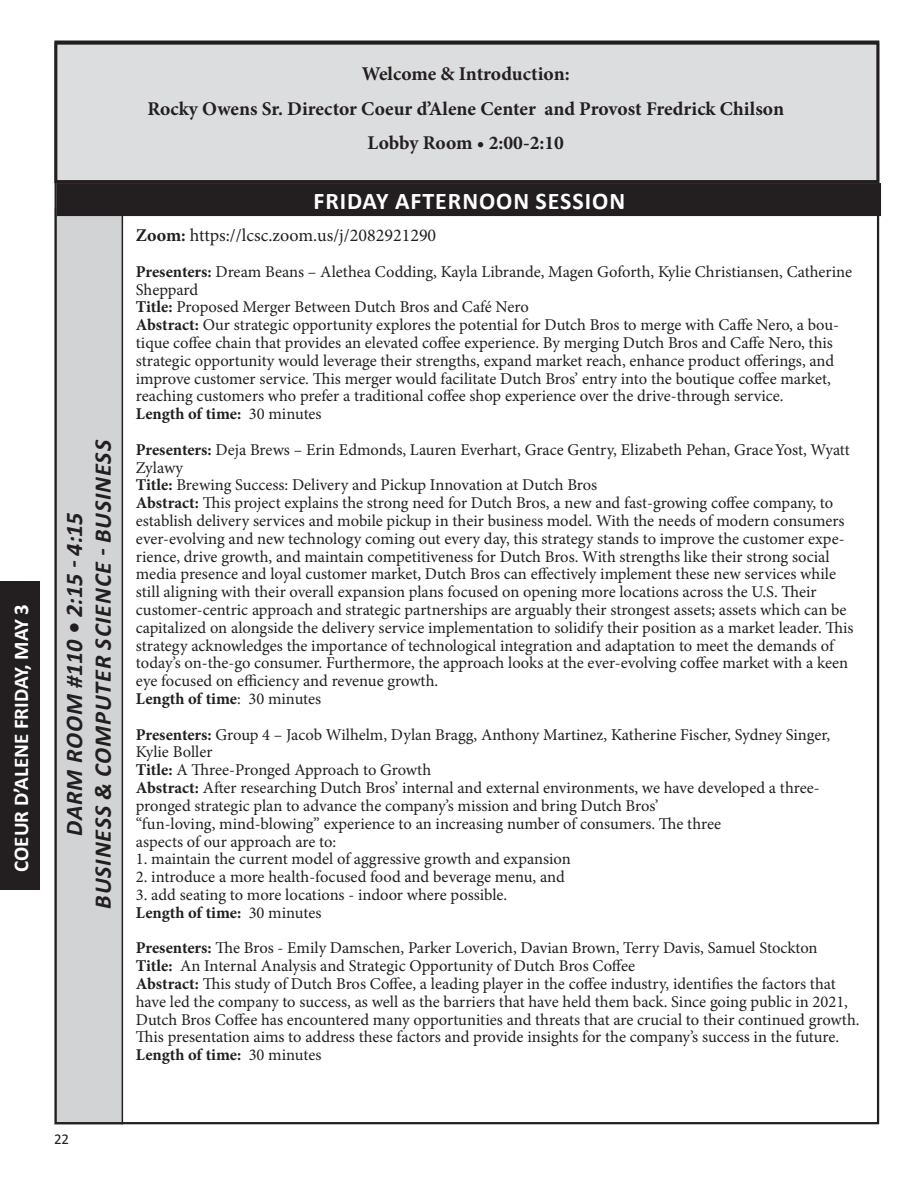
<style>
.page{position:relative;width:918px;height:1188px;background:#fff}
.page>*{position:absolute;margin:0;border:0;box-sizing:border-box;transform-origin:0 0}
.t1{font:italic 700 24px "Calibri";letter-spacing:.03em;color:#231f20}
.t2{font:700 24px "Calibri";letter-spacing:.04em;color:#fff}
.t3{font:700 21px "Calibri";color:#fff}
.t4{font:700 19.5px "Minion Pro";color:#231f20}
.t5{font:18px "Minion Pro";color:#231f20}
.t6{font:16.5px/17.9px "Minion Pro";color:#231f20}
.t7{font:700 16.5px "Minion Pro";color:#231f20}
.t8{font:15px "Calibri";color:#231f20}
.s1{font-weight:700}
.s2{font-weight:400}
</style>
<div class="page">
<div style="left:0;top:581px;width:40px;height:309px;background:#231f20"></div>
<div style="left:54px;top:208px;width:68px;height:916px;background:#d1d3d4"></div>
<hr style="left:122px;top:189px;width:1px;height:935px;background:#231f20">
<div style="left:56px;top:42px;width:822px;height:140px;background:#dcddde"></div>
<div style="left:54px;top:40px;width:825px;height:143px;border:3px solid #231f20"></div>
<div style="left:58px;top:185px;width:822px;height:30px;background:#231f20"></div>
<svg style="left:880px;top:186px;width:1px;height:27px"></svg>
<hr style="left:57px;top:183px;width:824px;height:3px;background:#231f20">
<hr style="left:57px;top:186px;width:3px;height:27px;background:#231f20">
<hr style="left:57px;top:213px;width:824px;height:3px;background:#231f20">
<p class="t3" style="left:8px;top:872px;width:269px;rotate:-90deg">COEUR D’ALENE FRIDAY, MAY 3</p>
<p class="t1" style="left:59px;top:836px;width:325px;rotate:-90deg">DARM ROOM #110 • 2:15 - 4:15</p>
<p class="t1" style="left:88px;top:909px;width:470px;rotate:-90deg">BUSINESS &amp; COMPUTER SCIENCE - BUSINESS</p>
<p class="t4" style="left:362px;top:60px;width:209px">Welcome &amp; Introduction:</p>
<p class="t4" style="left:147px;top:95px;width:638px">Rocky Owens Sr. Director Coeur d’Alene Center and Provost Fredrick Chilson</p>
<p class="t4" style="left:368px;top:129px;width:198px">Lobby Room • 2:00-2:10</p>
<p class="t2" style="left:313px;top:185px;width:313px">FRIDAY AFTERNOON SESSION</p>
<p class="t5" style="left:136px;top:223px;width:302px"><span class="s1">Zoom:</span> https://lcsc.zoom.us/j/2082921290</p>
<p class="t6" style="left:136px;top:263px;width:718px"><span class="s1">Presenters:</span> Dream Beans – Alethea Codding, Kayla Librande, Magen Goforth, Kylie Christiansen, Catherine<br>Sheppard</p>
<p class="t6" style="left:136px;top:298px;width:394px"><span class="s1">Title:</span> Proposed Merger Between Dutch Bros and Café Nero</p>
<p class="t6" style="left:136px;top:316px;width:705px"><span class="s1">Abstract:</span> Our strategic opportunity explores the potential for Dutch Bros to merge with Caffe Nero, a bou&shy;tique coffee chain that provides an elevated coffee experience. By merging Dutch Bros and Caffe Nero, this strategic opportunity would leverage their strengths, expand market reach, enhance product offerings, and improve customer service. This merger would facilitate Dutch Bros’ entry into the boutique coffee market, reaching customers who prefer a traditional coffee shop experience over the drive-through service.</p>
<p class="t7" style="left:136px;top:402px;width:187px">Length of time: <span class="s2">30 minutes</span></p>
<p class="t6" style="left:136px;top:441px;width:715px"><span class="s1">Presenters:</span> Deja Brews – Erin Edmonds, Lauren Everhart, Grace Gentry, Elizabeth Pehan, Grace Yost, Wyatt<br>Zylawy</p>
<p class="t6" style="left:136px;top:476px;width:463px"><span class="s1">Title:</span> Brewing Success: Delivery and Pickup Innovation at Dutch Bros</p>
<p class="t6" style="left:136px;top:494px;width:719px"><span class="s1">Abstract:</span> This project explains the strong need for Dutch Bros, a new and fast-growing coffee company, to establish delivery services and mobile pickup in their business model. With the needs of modern consumers ever-evolving and new technology coming out every day, this strategy stands to improve the customer expe&shy;rience, drive growth, and maintain competitiveness for Dutch Bros. With strengths like their strong social media presence and loyal customer market, Dutch Bros can effectively implement these new services while still aligning with their overall expansion plans focused on opening more locations across the U.S. Their customer-centric approach and strategic partnerships are arguably their strongest assets; assets which can be capitalized on alongside the delivery service implementation to solidify their position as a market leader. This strategy acknowledges the importance of technological integration and adaptation to meet the demands of today’s on-the-go consumer. Furthermore, the approach looks at the ever-evolving coffee market with a keen eye focused on efficiency and revenue growth.</p>
<p class="t7" style="left:136px;top:687px;width:187px">Length of time<span class="s2">: 30 minutes</span></p>
<p class="t6" style="left:136px;top:726px;width:696px"><span class="s1">Presenters:</span> Group 4 – Jacob Wilhelm, Dylan Bragg, Anthony Martinez, Katherine Fischer, Sydney Singer,<br>Kylie Boller</p>
<p class="t6" style="left:136px;top:761px;width:297px"><span class="s1">Title:</span> A Three-Pronged Approach to Growth</p>
<p class="t6" style="left:136px;top:779px;width:685px"><span class="s1">Abstract:</span> After researching Dutch Bros’ internal and external environments, we have developed a three&shy;pronged strategic plan to advance the company’s mission and bring Dutch Bros’</p>
<p class="t6" style="left:136px;top:815px;width:587px">“fun-loving, mind-blowing” experience to an increasing number of consumers. The three</p>
<p class="t6" style="left:136px;top:832px;width:202px">aspects of our approach are to:</p>
<p class="t6" style="left:136px;top:850px;width:436px">1. maintain the current model of aggressive growth and expansion</p>
<p class="t6" style="left:136px;top:868px;width:431px">2. introduce a more health-focused food and beverage menu, and</p>
<p class="t6" style="left:136px;top:886px;width:373px">3. add seating to more locations - indoor where possible.</p>
<p class="t7" style="left:136px;top:901px;width:187px">Length of time: <span class="s2">30 minutes</span></p>
<p class="t6" style="left:136px;top:939px;width:683px"><span class="s1">Presenters:</span> The Bros - Emily Damschen, Parker Loverich, Davian Brown, Terry Davis, Samuel Stockton</p>
<p class="t6" style="left:136px;top:957px;width:501px"><span class="s1">Title:</span> An Internal Analysis and Strategic Opportunity of Dutch Bros Coffee</p>
<p class="t6" style="left:136px;top:975px;width:725px"><span class="s1">Abstract:</span> This study of Dutch Bros Coffee, a leading player in the coffee industry, identifies the factors that have led the company to success, as well as the barriers that have held them back. Since going public in 2021, Dutch Bros Coffee has encountered many opportunities and threats that are crucial to their continued growth.<br>This presentation aims to address these factors and provide insights for the company’s success in the future.</p>
<p class="t7" style="left:136px;top:1043px;width:187px">Length of time: <span class="s2">30 minutes</span></p>
<p class="t8" style="left:54px;top:1129px;width:17px">22</p>
</div>
